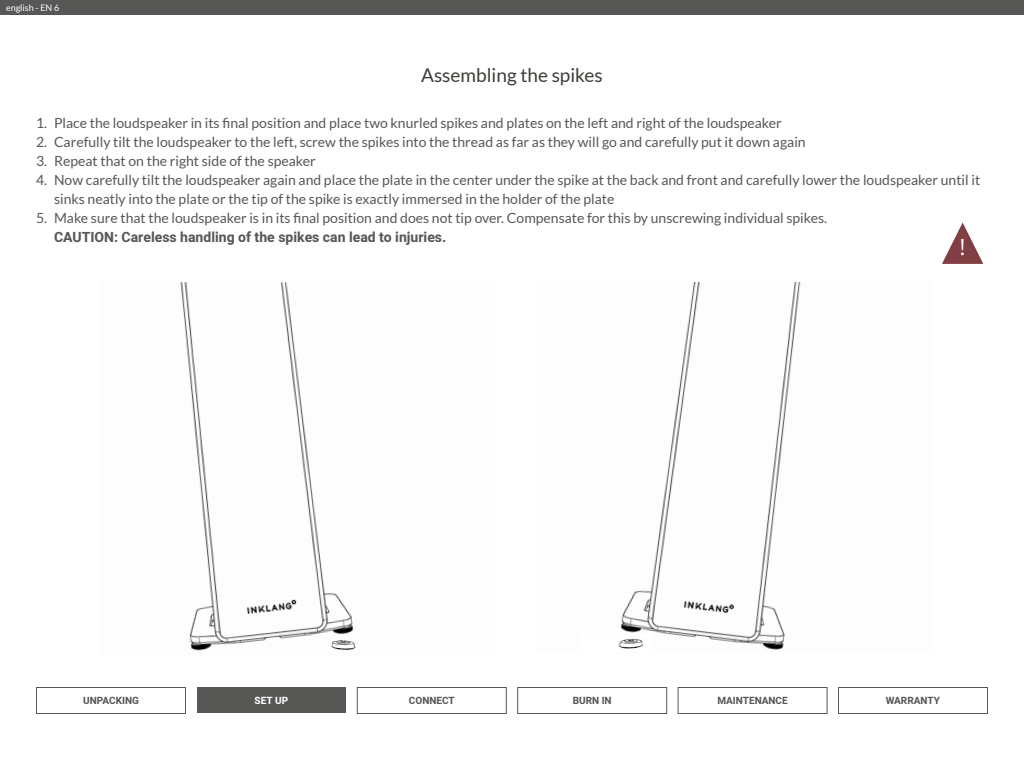
<style>
.page{position:relative;width:1024px;height:768px;background:#fff}
.page>*{position:absolute;margin:0;border:0;box-sizing:border-box;transform-origin:0 0}
.t1{font:22px "Azo Web";color:#fff}
.t2{font:19px "Lato";color:#3f3c38}
.t3{font:14px/19px "Lato";color:#575756}
.t4{font:700 14px "Heebo";color:#575756}
.t5{font:700 10px "Heebo";color:#575756}
.t6{font:700 10px "Heebo";color:#fff}
.t7{font:9px "Lato";color:#fff}
</style>
<div class="page">
<img style="left:180px;top:282px;width:174px;height:369px">
<div style="left:197px;top:688px;width:149px;height:26px;background:#575756"></div>
<div style="left:357px;top:687px;width:150px;height:27px;border:1px solid #575756"></div>
<div style="left:517px;top:687px;width:150px;height:27px;border:1px solid #575756"></div>
<div style="left:678px;top:687px;width:150px;height:27px;border:1px solid #575756"></div>
<div style="left:838px;top:687px;width:150px;height:27px;border:1px solid #575756"></div>
<div style="left:36px;top:687px;width:150px;height:27px;border:1px solid #575756"></div>
<img style="left:621px;top:282px;width:180px;height:368px">
<img style="left:332px;top:639px;width:24px;height:12px">
<img style="left:618px;top:635px;width:31px;height:15px">
<svg style="left:942px;top:223px;width:41px;height:41px"></svg>
<div style="left:0;top:0;width:1024px;height:15px;background:#575756"></div>
<p class="t7" style="left:6px;top:3px;width:55px">english - EN 6</p>
<h2 class="t2" style="left:421px;top:65px;width:183px">Assembling the spikes</h2>
<p class="t3" style="left:36px;top:114px;width:747px">1. Place the loudspeaker in its final position and place two knurled spikes and plates on the left and right of the loudspeaker</p>
<p class="t3" style="left:36px;top:133px;width:771px">2. Carefully tilt the loudspeaker to the left, screw the spikes into the thread as far as they will go and carefully put it down again</p>
<p class="t3" style="left:36px;top:152px;width:281px">3. Repeat that on the right side of the speaker</p>
<p class="t3" style="left:54px;top:171px;width:928px;text-indent:-18px">4. Now carefully tilt the loudspeaker again and place the plate in the center under the spike at the back and front and carefully lower the loudspeaker until it sinks neatly into the plate or the tip of the spike is exactly immersed in the holder of the plate</p>
<p class="t3" style="left:36px;top:209px;width:793px">5. Make sure that the loudspeaker is in its final position and does not tip over. Compensate for this by unscrewing individual spikes.</p>
<p class="t4" style="left:54px;top:228px;width:394px">CAUTION: Careless handling of the spikes can lead to injuries.</p>
<h1 class="t1" style="left:959px;top:233px;width:8px">!</h1>
<p class="t5" style="left:83px;top:694px;width:57px">UNPACKING</p>
<p class="t6" style="left:255px;top:694px;width:35px">SET UP</p>
<p class="t5" style="left:409px;top:694px;width:47px">CONNECT</p>
<p class="t5" style="left:573px;top:694px;width:40px">BURN IN</p>
<p class="t5" style="left:717px;top:694px;width:72px">MAINTENANCE</p>
<p class="t5" style="left:886px;top:694px;width:56px">WARRANTY</p>
</div>
